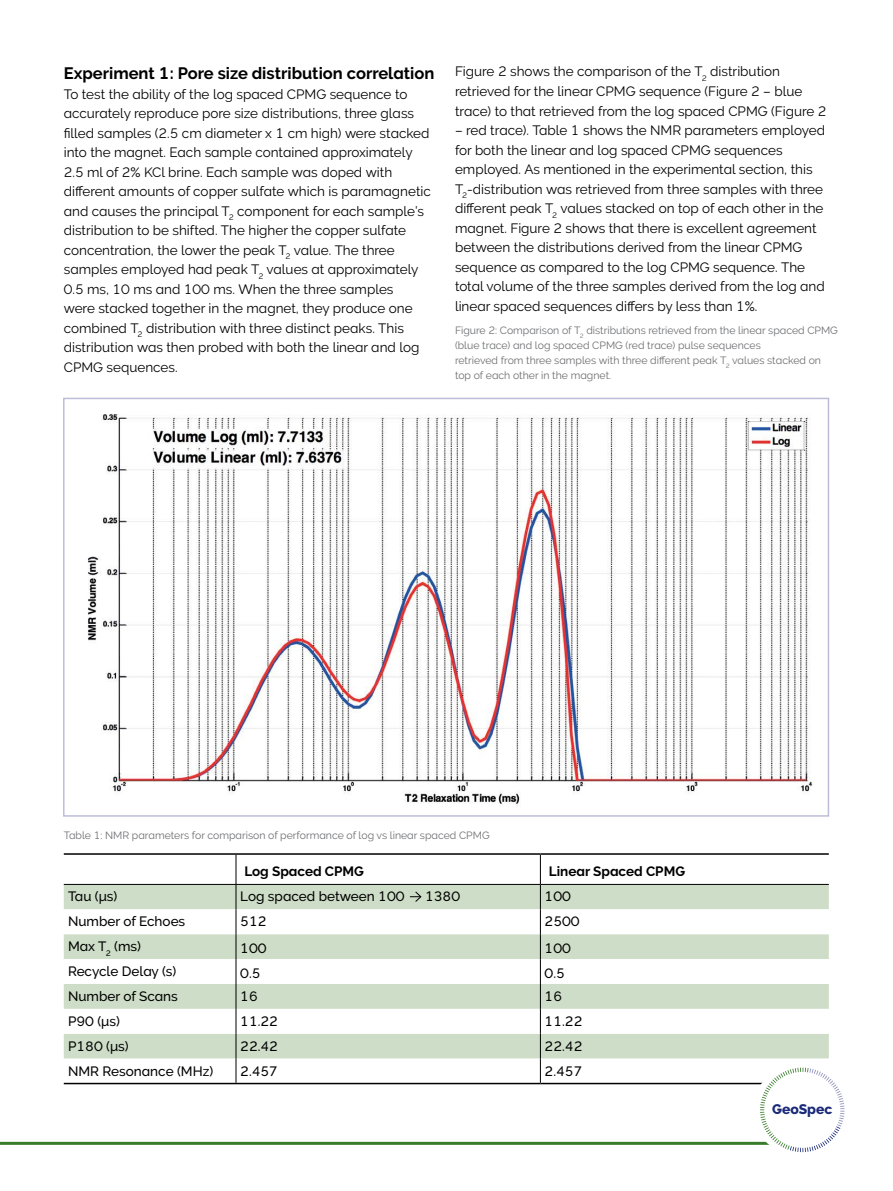
<style>
.page{position:relative;width:893px;height:1191px;background:#fff}
.page>*{position:absolute;margin:0;border:0;box-sizing:border-box;transform-origin:0 0}
.t1{font:16.5px "Oxford Raleway Bold";color:#000}
.t2{font:700 13.95px "Oxford Raleway Extra";color:#1b2b79}
.t3{font:13.5px/19.5px "Oxford Raleway Regular";color:#000}
.t4{font:13.5px "Oxford Raleway Medium";color:#000}
.t5{font:13.5px "Oxford Raleway Bold";color:#000}
.t6{font:10.5px/15px "Oxford Raleway Regular";color:#6d6e71}
</style>
<div class="page">
<div style="left:64px;top:885px;width:765px;height:24px;background:#ceddc7"></div>
<svg style="left:64px;top:909px;width:765px;height:173px"></svg>
<hr style="left:64px;top:853px;width:172px;height:1px;background:#000">
<hr style="left:236px;top:853px;width:304px;height:1px;background:#000">
<hr style="left:540px;top:853px;width:289px;height:1px;background:#000">
<hr style="left:236px;top:854px;width:1px;height:30px;background:#000">
<hr style="left:540px;top:854px;width:1px;height:30px;background:#000">
<hr style="left:236px;top:884px;width:304px;height:1px;background:#000">
<hr style="left:540px;top:884px;width:289px;height:1px;background:#000">
<svg style="left:540px;top:884px;width:1px;height:198px"></svg>
<hr style="left:64px;top:1082px;width:172px;height:2px;background:#000">
<hr style="left:236px;top:1082px;width:304px;height:2px;background:#000">
<hr style="left:540px;top:1082px;width:289px;height:2px;background:#000">
<hr style="left:64px;top:884px;width:172px;height:1px;background:#000">
<svg style="left:236px;top:884px;width:1px;height:198px"></svg>
<hr style="left:0;top:1141px;width:789px;height:3px;background:#387c2b">
<div style="left:753px;top:1065px;width:89px;height:89px;background:#fff;border-radius:50%"></div>
<svg style="left:760px;top:1067px;width:84px;height:85px"></svg>
<img style="left:88px;top:414px;width:724px;height:391px">
<div style="left:63px;top:398px;width:766px;height:418px;border:2px solid #bdbdd9"></div>
<svg style="left:410px;top:890px;width:12px;height:12px"></svg>
<p class="t1" style="left:64px;top:64px;width:372px">Experiment 1: Pore size distribution correlation</p>
<p class="t3" style="left:64px;top:84px;width:369px">To test the ability of the log spaced CPMG sequence to accurately reproduce pore size distributions, three glass filled samples (2.5 cm diameter x 1 cm high) were stacked into the magnet. Each sample contained approximately 2.5 ml of 2% KCl brine. Each sample was doped with different amounts of copper sulfate which is paramagnetic and causes the principal T<sub>2</sub> component for each sample’s distribution to be shifted. The higher the copper sulfate concentration, the lower the peak T<sub>2</sub> value. The three samples employed had peak T<sub>2</sub> values at approximately 0.5 ms, 10 ms and 100 ms. When the three samples<br>were stacked together in the magnet, they produce one combined T<sub>2</sub> distribution with three distinct peaks. This distribution was then probed with both the linear and log CPMG sequences.</p>
<p class="t3" style="left:455px;top:62px;width:373px">Figure 2 shows the comparison of the T<sub>2</sub> distribution retrieved for the linear CPMG sequence (Figure 2 – blue trace) to that retrieved from the log spaced CPMG (Figure 2</p>
<p class="t3" style="left:455px;top:120px;width:372px">– red trace). Table 1 shows the NMR parameters employed for both the linear and log spaced CPMG sequences employed. As mentioned in the experimental section, this T<sub>2</sub>-distribution was retrieved from three samples with three different peak T<sub>2</sub> values stacked on top of each other in the magnet. Figure 2 shows that there is excellent agreement between the distributions derived from the linear CPMG sequence as compared to the log CPMG sequence. The total volume of the three samples derived from the log and linear spaced sequences differs by less than 1%.</p>
<p class="t6" style="left:455px;top:323px;width:384px">Figure 2: Comparison of T<sub>2</sub> distributions retrieved from the linear spaced CPMG (blue trace) and log spaced CPMG (red trace) pulse sequences<br>retrieved from three samples with three different peak T<sub>2</sub> values stacked on top of each other in the magnet.</p>
<p class="t6" style="left:64px;top:828px;width:427px">Table 1: NMR parameters for comparison of performance of log vs linear spaced CPMG</p>
<p class="t5" style="left:244px;top:863px;width:121px">Log Spaced CPMG</p>
<p class="t5" style="left:549px;top:863px;width:138px">Linear Spaced CPMG</p>
<p class="t4" style="left:68px;top:888px;width:51px">Tau (μs)</p>
<p class="t4" style="left:240px;top:888px;width:166px">Log spaced between 100</p>
<p class="t4" style="left:425px;top:888px;width:37px">1380</p>
<p class="t4" style="left:545px;top:888px;width:28px">100</p>
<p class="t4" style="left:68px;top:913px;width:119px">Number of Echoes</p>
<p class="t4" style="left:240px;top:913px;width:28px">512</p>
<p class="t4" style="left:545px;top:913px;width:37px">2500</p>
<p class="t4" style="left:68px;top:938px;width:75px">Max T<sub>2</sub> (ms)</p>
<p class="t4" style="left:240px;top:940px;width:28px">100</p>
<p class="t4" style="left:545px;top:940px;width:28px">100</p>
<p class="t4" style="left:68px;top:963px;width:110px">Recycle Delay (s)</p>
<p class="t4" style="left:240px;top:965px;width:22px">0.5</p>
<p class="t4" style="left:545px;top:965px;width:22px">0.5</p>
<p class="t4" style="left:68px;top:988px;width:111px">Number of Scans</p>
<p class="t4" style="left:240px;top:988px;width:19px">16</p>
<p class="t4" style="left:545px;top:988px;width:19px">16</p>
<p class="t4" style="left:68px;top:1013px;width:53px">P90 (μs)</p>
<p class="t4" style="left:240px;top:1013px;width:39px">11.22</p>
<p class="t4" style="left:545px;top:1013px;width:39px">11.22</p>
<p class="t4" style="left:68px;top:1038px;width:62px">P180 (μs)</p>
<p class="t4" style="left:240px;top:1038px;width:39px">22.42</p>
<p class="t4" style="left:545px;top:1038px;width:39px">22.42</p>
<p class="t4" style="left:68px;top:1063px;width:147px">NMR Resonance (MHz)</p>
<p class="t4" style="left:240px;top:1063px;width:39px">2.457</p>
<p class="t4" style="left:545px;top:1063px;width:39px">2.457</p>
<p class="t2" style="left:772px;top:1101px;width:62px">GeoSpec</p>
</div>
